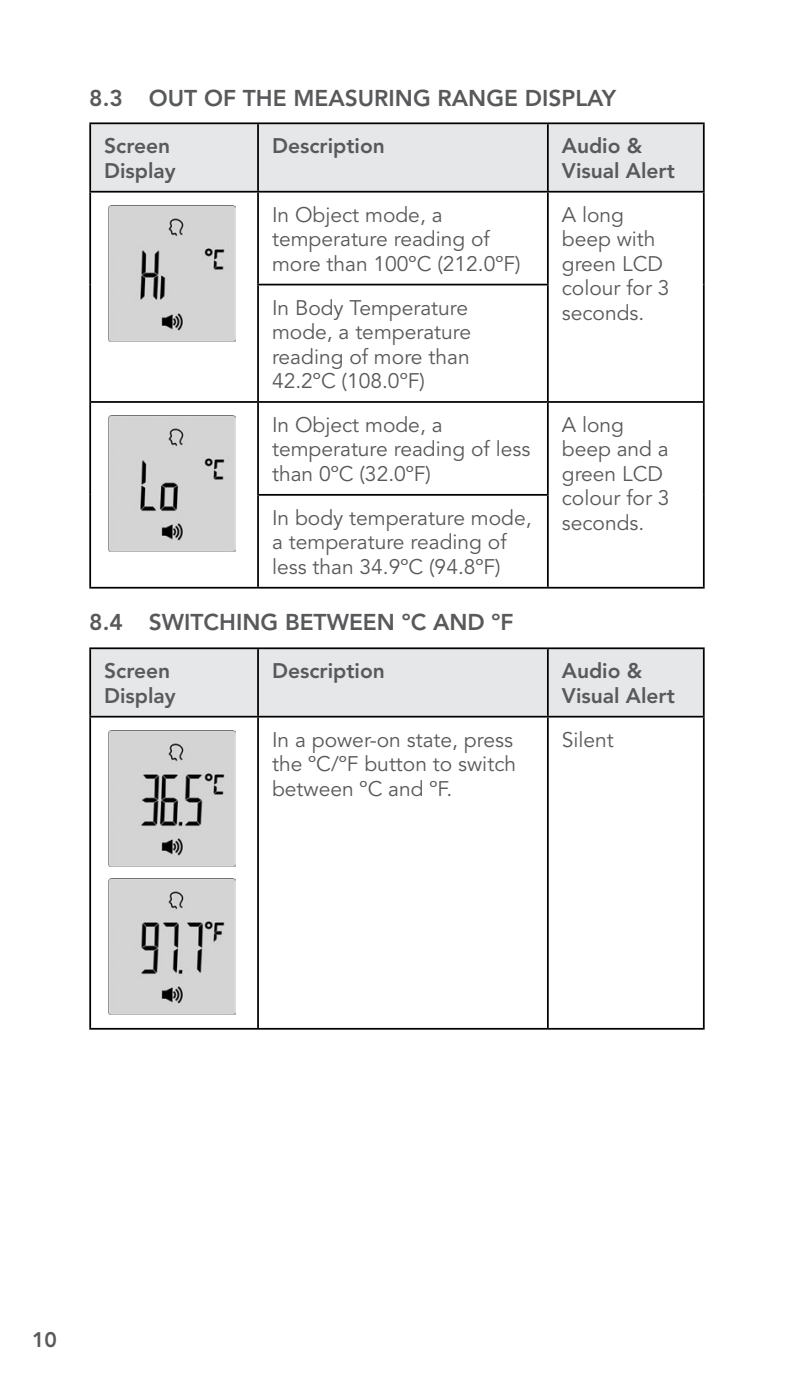
<style>
.page{position:relative;width:794px;height:1389px;background:#fff}
.page>*{position:absolute;margin:0;border:0;box-sizing:border-box;transform-origin:0 0}
.t1{font:800 22.75px "Avenir LT Std";color:#58595b}
.t2{font:21px/24.5px "Avenir LT Std";color:#58595b}
.t3{font:800 21px/24.5px "Avenir LT Std";color:#58595b}
</style>
<div class="page">
<div style="left:91px;top:124px;width:612px;height:67px;background:#e6e7e8"></div>
<hr style="left:89px;top:122px;width:169px;height:2px;background:#000">
<hr style="left:89px;top:124px;width:2px;height:67px;background:#000">
<hr style="left:258px;top:122px;width:290px;height:2px;background:#000">
<hr style="left:257px;top:124px;width:2px;height:67px;background:#000">
<hr style="left:548px;top:122px;width:156px;height:2px;background:#000">
<hr style="left:547px;top:124px;width:2px;height:67px;background:#000">
<hr style="left:703px;top:124px;width:1px;height:67px;background:#000">
<hr style="left:89px;top:191px;width:169px;height:2px;background:#000">
<hr style="left:89px;top:193px;width:2px;height:92px;background:#000">
<hr style="left:258px;top:191px;width:290px;height:2px;background:#000">
<hr style="left:257px;top:193px;width:2px;height:91px;background:#000">
<hr style="left:548px;top:191px;width:156px;height:2px;background:#000">
<hr style="left:547px;top:193px;width:2px;height:91px;background:#000">
<hr style="left:703px;top:193px;width:1px;height:92px;background:#000">
<hr style="left:89px;top:285px;width:2px;height:116px;background:#000">
<hr style="left:257px;top:284px;width:292px;height:1px;background:#000">
<hr style="left:257px;top:285px;width:2px;height:116px;background:#000">
<hr style="left:547px;top:285px;width:2px;height:116px;background:#000">
<hr style="left:703px;top:285px;width:1px;height:116px;background:#000">
<hr style="left:89px;top:401px;width:169px;height:2px;background:#000">
<hr style="left:89px;top:403px;width:2px;height:92px;background:#000">
<hr style="left:258px;top:401px;width:290px;height:2px;background:#000">
<hr style="left:257px;top:403px;width:2px;height:91px;background:#000">
<hr style="left:548px;top:401px;width:156px;height:2px;background:#000">
<hr style="left:547px;top:403px;width:2px;height:91px;background:#000">
<hr style="left:703px;top:403px;width:1px;height:92px;background:#000">
<hr style="left:89px;top:495px;width:2px;height:92px;background:#000">
<hr style="left:257px;top:494px;width:292px;height:2px;background:#000">
<hr style="left:257px;top:496px;width:2px;height:91px;background:#000">
<hr style="left:547px;top:496px;width:2px;height:91px;background:#000">
<hr style="left:703px;top:495px;width:1px;height:92px;background:#000">
<hr style="left:89px;top:587px;width:169px;height:2px;background:#000">
<hr style="left:258px;top:587px;width:290px;height:2px;background:#000">
<hr style="left:548px;top:587px;width:156px;height:2px;background:#000">
<img style="left:108px;top:206px;width:128px;height:136px">
<img style="left:108px;top:416px;width:128px;height:136px">
<div style="left:91px;top:649px;width:612px;height:67px;background:#e6e7e8"></div>
<hr style="left:89px;top:647px;width:169px;height:2px;background:#000">
<hr style="left:89px;top:649px;width:2px;height:67px;background:#000">
<hr style="left:258px;top:647px;width:290px;height:2px;background:#000">
<hr style="left:257px;top:649px;width:2px;height:67px;background:#000">
<hr style="left:548px;top:647px;width:156px;height:2px;background:#000">
<hr style="left:547px;top:649px;width:2px;height:67px;background:#000">
<hr style="left:703px;top:649px;width:1px;height:67px;background:#000">
<hr style="left:89px;top:716px;width:169px;height:2px;background:#000">
<hr style="left:89px;top:718px;width:2px;height:310px;background:#000">
<hr style="left:258px;top:716px;width:290px;height:2px;background:#000">
<hr style="left:257px;top:718px;width:2px;height:310px;background:#000">
<hr style="left:548px;top:716px;width:156px;height:2px;background:#000">
<hr style="left:547px;top:718px;width:2px;height:310px;background:#000">
<hr style="left:703px;top:718px;width:1px;height:310px;background:#000">
<hr style="left:89px;top:1028px;width:169px;height:2px;background:#000">
<hr style="left:258px;top:1028px;width:290px;height:2px;background:#000">
<hr style="left:548px;top:1028px;width:156px;height:2px;background:#000">
<img style="left:108px;top:731px;width:128px;height:136px">
<img style="left:108px;top:879px;width:128px;height:136px">
<p class="t1" style="left:89px;top:85px;width:528px">8.3 OUT OF THE MEASURING RANGE DISPLAY</p>
<p class="t3" style="left:104px;top:134px;width:73px">Screen<br>Display</p>
<p class="t3" style="left:272px;top:134px;width:114px">Description</p>
<p class="t3" style="left:562px;top:134px;width:115px">Audio &amp;<br>Visual Alert</p>
<p class="t2" style="left:272px;top:203px;width:250px">In Object mode, a temperature reading of more than 100ºC (212.0ºF)</p>
<p class="t2" style="left:562px;top:203px;width:109px">A long beep with green LCD colour for 3 seconds.</p>
<p class="t2" style="left:272px;top:296px;width:201px">In Body Temperature mode, a temperature reading of more than<br>42.2ºC (108.0ºF)</p>
<p class="t2" style="left:272px;top:413px;width:260px">In Object mode, a temperature reading of less than 0ºC (32.0ºF)</p>
<p class="t2" style="left:562px;top:413px;width:109px">A long beep and a green LCD colour for 3 seconds.</p>
<p class="t2" style="left:272px;top:506px;width:261px">In body temperature mode, a temperature reading of less than 34.9ºC (94.8ºF)</p>
<p class="t1" style="left:89px;top:609px;width:426px">8.4 SWITCHING BETWEEN ºC AND ºF</p>
<p class="t3" style="left:104px;top:659px;width:73px">Screen<br>Display</p>
<p class="t3" style="left:272px;top:659px;width:114px">Description</p>
<p class="t3" style="left:562px;top:659px;width:115px">Audio &amp;<br>Visual Alert</p>
<p class="t2" style="left:272px;top:728px;width:245px">In a power-on state, press the ºC/ºF button to switch between ºC and ºF.</p>
<p class="t2" style="left:562px;top:728px;width:54px">Silent</p>
<p class="t3" style="left:32px;top:1328px;width:26px">10</p>
</div>
